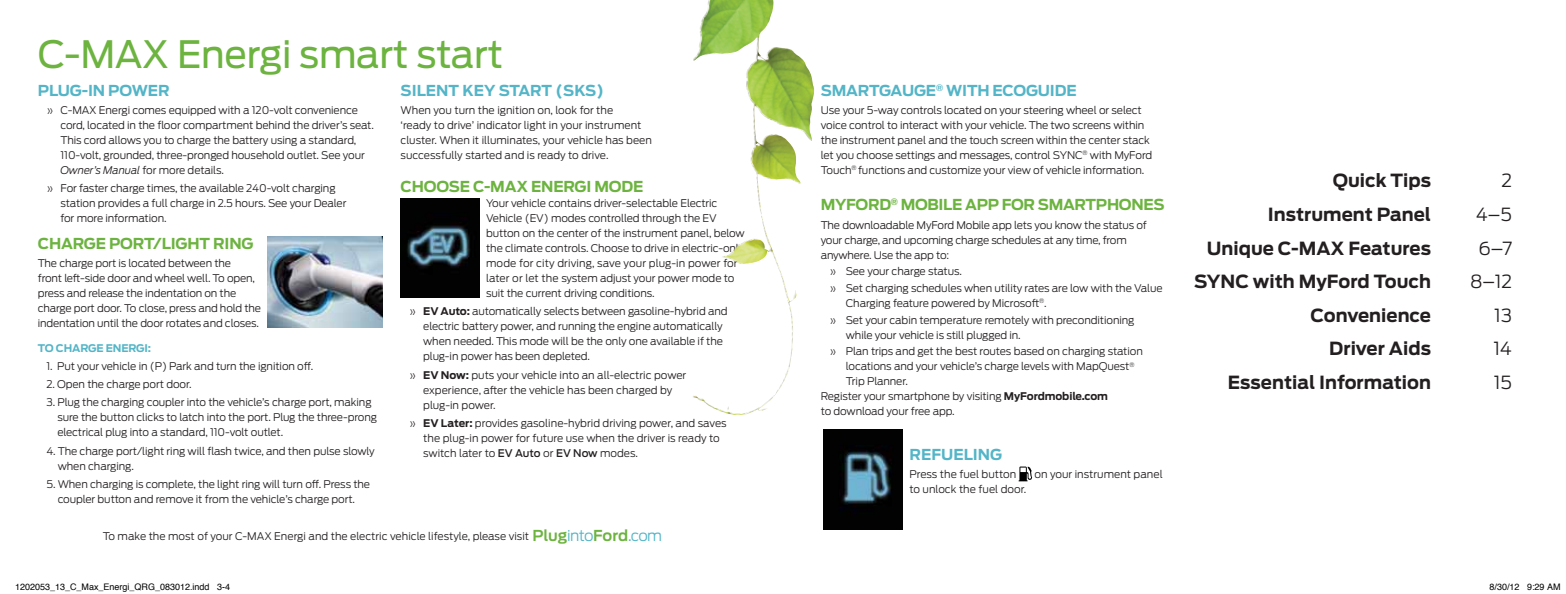
<style>
.page{position:relative;width:1566px;height:594px;background:#fff}
.page>*{position:absolute;margin:0;border:0;box-sizing:border-box;transform-origin:0 0}
.t1{font:37.5px "Ford Antenna";letter-spacing:-.01em;color:#6cb33f}
.t2{font:700 18px "Ford Antenna";color:#231f20}
.t3{font:300 18px "Ford Antenna";color:#231f20}
.t4{font:700 15px "Ford Antenna";letter-spacing:-.015em;color:#6cb33f}
.t5{font:700 15px "Ford Antenna";letter-spacing:-.005em;color:#53b5c7}
.t6{font:300 10.5px/15px "Ford Antenna";letter-spacing:-.01em;color:#231f20}
.t7{font:700 10.5px "Ford Antenna";letter-spacing:-.01em;color:#53b5c7}
.t8{font:9px "Helvetica";color:#000}
.s1{font-style:italic}
.s2{font-weight:700}
.s3{font-weight:500}
.s4{font-weight:600;font-size:15px;color:#6cb33f}
.s5{font-size:15px;color:#53b5c7}
</style>
<div class="page">
<img style="left:693px;top:0;width:103px;height:415px">
<img style="left:268px;top:237px;width:114px;height:90px">
<svg style="left:1019px;top:467px;width:13px;height:14px"></svg>
<img style="left:401px;top:198px;width:78px;height:100px">
<img style="left:824px;top:430px;width:79px;height:99px">
<h1 class="t1" style="left:38px;top:22px;width:467px">C-MAX Energi smart start</h1>
<h3 class="t5" style="left:38px;top:77px;width:133px">PLUG-IN POWER</h3>
<p class="t6" style="left:60px;top:101px;width:315px;text-indent:-14px">» C-MAX Energi comes equipped with a 120-volt convenience cord, located in the floor compartment behind the driver’s seat.<br>This cord allows you to charge the battery using a standard, 110-volt, grounded, three-pronged household outlet. See your <span class="s1">Owner’s Manual</span> for more details.</p>
<p class="t6" style="left:60px;top:180px;width:288px;text-indent:-14px">» For faster charge times, the available 240-volt charging station provides a full charge in 2.5 hours. See your Dealer for more information.</p>
<h3 class="t4" style="left:38px;top:230px;width:217px">CHARGE PORT/LIGHT RING</h3>
<p class="t6" style="left:38px;top:255px;width:225px">The charge port is located between the<br>front left-side door and wheel well. To open, press and release the indentation on the charge port door. To close, press and hold the indentation until the door rotates and closes.</p>
<p class="t7" style="left:38px;top:338px;width:115px">TO CHARGE ENERGI:</p>
<p class="t6" style="left:46px;top:357px;width:268px">1. Put your vehicle in (P) Park and turn the ignition off.</p>
<p class="t6" style="left:46px;top:376px;width:147px">2. Open the charge port door.</p>
<p class="t6" style="left:57px;top:394px;width:321px;text-indent:-11px">3. Plug the charging coupler into the vehicle’s charge port, making sure the button clicks to latch into the port. Plug the three-prong electrical plug into a standard, 110-volt outlet.</p>
<p class="t6" style="left:58px;top:442px;width:319px;text-indent:-11px">4. The charge port/light ring will flash twice, and then pulse slowly when charging.</p>
<p class="t6" style="left:46px;top:475px;width:325px;text-align:center">5. When charging is complete, the light ring will turn off. Press the coupler button and remove it from the vehicle’s charge port.</p>
<h3 class="t5" style="left:401px;top:77px;width:205px">SILENT KEY START (SKS)</h3>
<p class="t6" style="left:401px;top:101px;width:253px">When you turn the ignition on, look for the<br>‘ready to drive’ indicator light in your instrument cluster. When it illuminates, your vehicle has been successfully started and is ready to drive.</p>
<h3 class="t4" style="left:401px;top:173px;width:244px">CHOOSE C-MAX ENERGI MODE</h3>
<p class="t6" style="left:486px;top:195px;width:260px">Your vehicle contains driver-selectable Electric Vehicle (EV) modes controlled through the EV button on the center of the instrument panel, below the climate controls. Choose to drive in electric-only mode for city driving, save your plug-in power for later or let the system adjust your power mode to suit the current driving conditions.</p>
<p class="t6" style="left:423px;top:303px;width:306px;text-indent:-14px">» <span class="s2">EV AUTO:</span> automatically selects between gasoline-hybrid and electric battery power, and running the engine automatically when needed. This mode will be the only one available if the plug-in power has been depleted.</p>
<p class="t6" style="left:423px;top:366px;width:265px;text-indent:-14px">» <span class="s2">EV NOW:</span> puts your vehicle into an all-electric power experience, after the vehicle has been charged by plug-in power.</p>
<p class="t6" style="left:423px;top:414px;width:305px;text-indent:-14px">» <span class="s2">EV LATER:</span> provides gasoline-hybrid driving power, and saves the plug-in power for future use when the driver is ready to switch later to <span class="s3">EV Auto</span> or <span class="s3">EV Now</span> modes.</p>
<p class="t6" style="left:103px;top:527px;width:561px">To make the most of your C-MAX Energi and the electric vehicle lifestyle, please visit <span class="s4">Plug</span><span class="s5">into</span><span class="s4">Ford</span><span class="s5">.com</span></p>
<h3 class="t5" style="left:821px;top:77px;width:257px">SMARTGAUGE<sup>®</sup> WITH ECOGU IDE</h3>
<p class="t6" style="left:821px;top:101px;width:333px">Use your 5-way controls located on your steering wheel or select voice control to interact with your vehicle. The two screens within the instrument panel and the touch screen within the center stack let you choose settings and messages, control SYNC<sup>®</sup> with MyFord Touch<sup>®</sup> functions and customize your view of vehicle information.</p>
<h3 class="t4" style="left:821px;top:191px;width:343px">MYFORD<sup>®</sup> MOBILE APP FOR SMARTPHONES</h3>
<p class="t6" style="left:821px;top:216px;width:328px">The downloadable MyFord Mobile app lets you know the status of your charge, and upcoming charge schedules at any time, from anywhere. Use the app to:</p>
<p class="t6" style="left:829px;top:262px;width:335px;line-height:16.6px">» See your charge status.<br>» Set charging schedules when utility rates are low with the Value</p>
<p class="t6" style="left:829px;top:294px;width:307px;line-height:16.6px;text-indent:16px">Charging feature powered by Microsoft<sup>®</sup>.<br>» Set your cabin temperature remotely with preconditioning</p>
<p class="t6" style="left:829px;top:325px;width:315px;line-height:16.6px;text-indent:16px">while your vehicle is still plugged in.<br>» Plan trips and get the best routes based on charging station</p>
<p class="t6" style="left:846px;top:358px;width:290px">locations and your vehicle’s charge levels with MapQuest<sup>®</sup></p>
<p class="t6" style="left:846px;top:373px;width:64px">Trip Planner.</p>
<p class="t6" style="left:821px;top:388px;width:289px">Register your smartphone by visiting <span class="s2">MYFORDMOBILE.COM</span></p>
<p class="t6" style="left:821px;top:403px;width:136px">to download your free app.</p>
<h3 class="t5" style="left:910px;top:441px;width:94px">REFUELING</h3>
<p class="t6" style="left:910px;top:466px;width:108px">Press the fuel button</p>
<p class="t6" style="left:1035px;top:466px;width:130px">on your instrument panel</p>
<p class="t6" style="left:910px;top:481px;width:118px">to unlock the fuel door.</p>
<h2 class="t2" style="left:1333px;top:165px;width:100px">QUICK TIPS</h2>
<h2 class="t3" style="left:1501px;top:166px;width:12px">2</h2>
<h2 class="t2" style="left:1188px;top:198px;width:44px">I</h2>
<h2 class="t2" style="left:1274px;top:198px;width:159px">NSTRUMENT PANEL</h2>
<h2 class="t3" style="left:1476px;top:199px;width:38px">4–5</h2>
<h2 class="t2" style="left:1207px;top:232px;width:108px">UNIQUE C-MAX</h2>
<h2 class="t2" style="left:1348px;top:232px;width:84px">FEATURES</h2>
<h2 class="t3" style="left:1478px;top:233px;width:35px">6–7</h2>
<h2 class="t2" style="left:1194px;top:265px;width:28px">SYNC</h2>
<h2 class="t2" style="left:1253px;top:265px;width:180px">WITH MYFORD TOUCH</h2>
<h2 class="t3" style="left:1470px;top:267px;width:43px">8–12</h2>
<h2 class="t2" style="left:1188px;top:299px;width:69px">C</h2>
<h2 class="t2" style="left:1324px;top:299px;width:109px">ONVENIENCE</h2>
<h2 class="t3" style="left:1494px;top:300px;width:19px">13</h2>
<h2 class="t2" style="left:1329px;top:333px;width:103px">DRIVER AIDS</h2>
<h2 class="t3" style="left:1493px;top:334px;width:20px">14</h2>
<h2 class="t2" style="left:1188px;top:366px;width:27px">E</h2>
<h2 class="t2" style="left:1240px;top:366px;width:192px">SSENTIAL I NFORMATION</h2>
<h2 class="t3" style="left:1494px;top:367px;width:20px">15</h2>
<p class="t8" style="left:15px;top:579px;width:217px">1202053_13_C_Max_Energi_QRG_083012.indd 3-4</p>
<p class="t8" style="left:1490px;top:579px;width:73px">8/30/12 9:29 AM</p>
</div>
